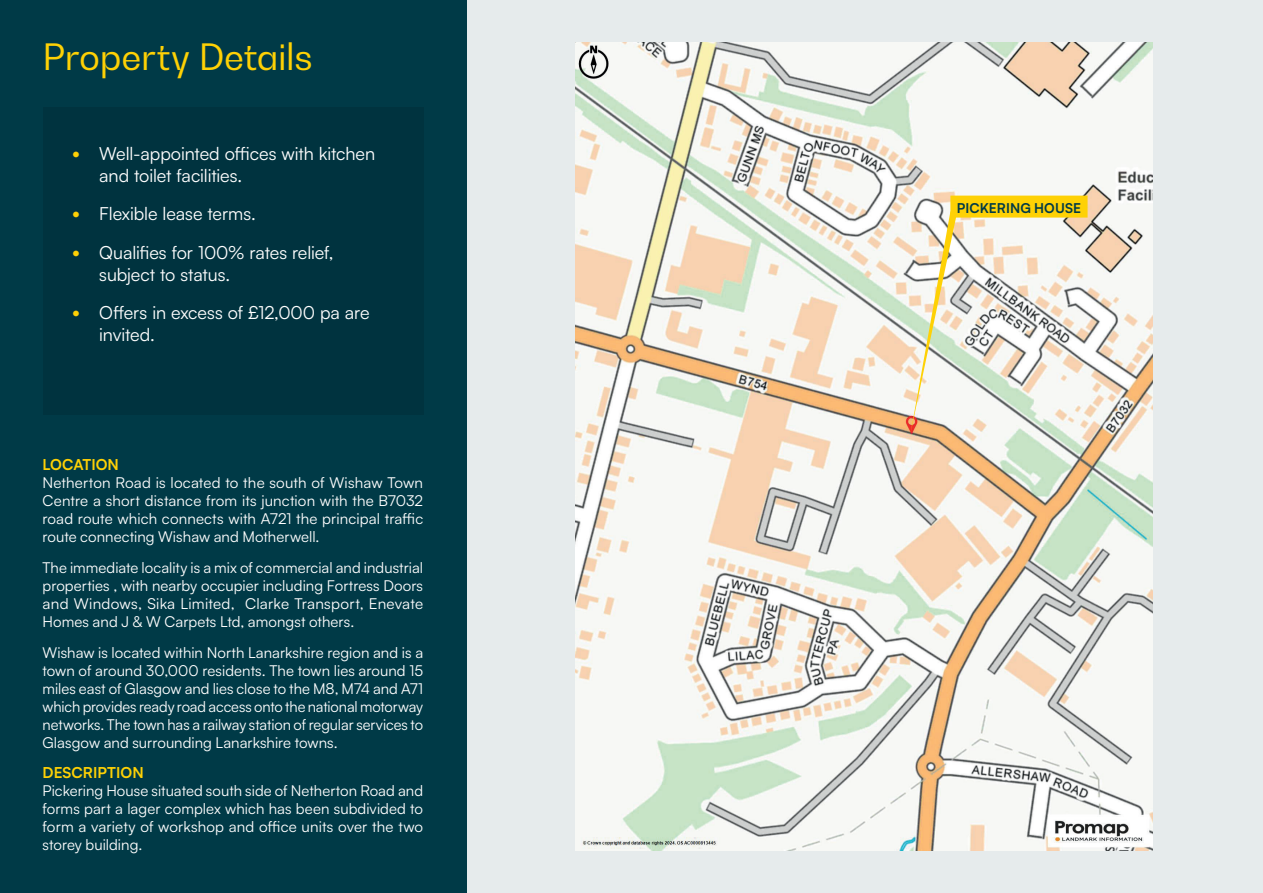
<style>
.page{position:relative;width:1263px;height:893px;background:#fff}
.page>*{position:absolute;margin:0;border:0;box-sizing:border-box;transform-origin:0 0}
.t1{font:36px "Bw Gradual DEMO";letter-spacing:-.01em;color:#fed105}
.t2{font:18px/21.6px "Satoshi";letter-spacing:-.005em;color:#fff}
.t3{font:15px/18px "Satoshi";letter-spacing:.005em;color:#fff;text-align:justify}
.t4{font:700 15px "Satoshi";letter-spacing:.005em;color:#fed105}
.t5{font:700 13.5px "Satoshi";letter-spacing:.01em;color:#003a47}
.s1{font-size:21px;color:#fed105}
</style>
<div class="page">
<div style="left:0;top:0;width:466px;height:893px;background:#003a47"></div>
<div style="left:466px;top:0;width:797px;height:893px;background:#e6ebec"></div>
<div style="left:43px;top:107px;width:380px;height:308px;background:#00333f"></div>
<img style="left:576px;top:43px;width:577px;height:807px">
<svg style="left:910px;top:196px;width:177px;height:238px;background:#e8e2c8"></svg>
<h1 class="t1" style="left:43px;top:34px;width:272px">Property Details</h1>
<p class="t2" style="left:99px;top:142px;width:277px;text-indent:-27px"><span class="s1">•</span> Well-appointed offices with kitchen and toilet facilities.</p>
<p class="t2" style="left:72px;top:202px;width:185px"><span class="s1">•</span> Flexible lease terms.</p>
<p class="t2" style="left:99px;top:241px;width:236px;text-indent:-27px"><span class="s1">•</span> Qualifies for 100% rates relief, subject to status.</p>
<p class="t2" style="left:99px;top:301px;width:272px;text-indent:-27px"><span class="s1">•</span> Offers in excess of £12,000 pa are invited.</p>
<p class="t4" style="left:43px;top:454px;width:78px">LOCATION</p>
<p class="t3" style="left:43px;top:473px;width:382px">Netherton Road is located to the south of Wishaw Town Centre a short distance from its junction with the B7032 road route which connects with A721 the principal traffic route connecting Wishaw and Motherwell.</p>
<p class="t3" style="left:43px;top:558px;width:382px">The immediate locality is a mix of commercial and industrial properties , with nearby occupier including Fortress Doors and Windows, Sika Limited, Clarke Transport, Enevate Homes and J &amp; W Carpets Ltd, amongst others.</p>
<p class="t3" style="left:43px;top:643px;width:382px">Wishaw is located within North Lanarkshire region and is a town of around 30,000 residents. The town lies around 15 miles east of Glasgow and lies close to the M8, M74 and A71 which provides ready road access onto the national motorway networks. The town has a railway station of regular services to Glasgow and surrounding Lanarkshire towns.</p>
<p class="t4" style="left:43px;top:762px;width:103px">DESCRIPTION</p>
<p class="t3" style="left:43px;top:781px;width:382px">Pickering House situated south side of Netherton Road and forms part a lager complex which has been subdivided to form a variety of workshop and office units over the two storey building.</p>
<p class="t5" style="left:957px;top:198px;width:126px">PICKERING HOUSE</p>
</div>
